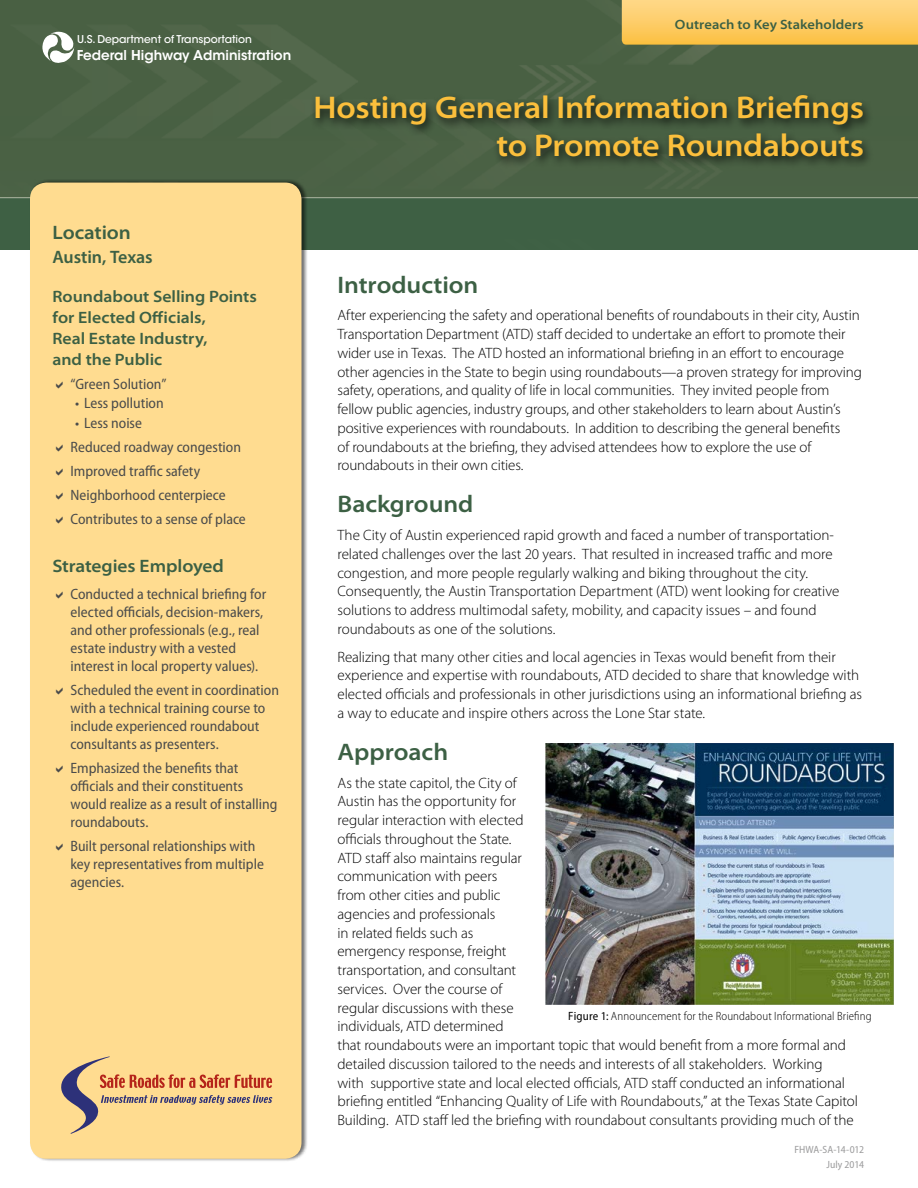
<style>
.page{position:relative;width:918px;height:1188px;background:#fff}
.page>*{position:absolute;margin:0;border:0;box-sizing:border-box;transform-origin:0 0}
.t1{font:600 semi-expanded 31.5px/37.5px "Myriad Pro";letter-spacing:-.01em;color:#fbbf3c;text-align:right}
.t2{font:600 semi-expanded 24px "Myriad Pro";letter-spacing:-.005em;color:#3c6044}
.t3{font:600 semi-expanded 19.5px "Myriad Pro";letter-spacing:-.005em;color:#3c6044}
.t4{font:600 semi-expanded 18px "Myriad Pro";letter-spacing:-.005em;color:#3c6044}
.t5{font:600 18px "Myriad Pro";letter-spacing:-.01em;color:#3c6044}
.t6{font:600 semi-expanded 16.5px/21px "Myriad Pro";color:#3c6044}
.t7{font:300 15px/18.8px "Myriad Pro";letter-spacing:-.005em;color:#000}
.t8{font:semi-condensed 15px/18px "Myriad Pro";color:#4a4b4b}
.t9{font:600 13.5px "ITC Avant Garde Std";color:#fff}
.t10{font:600 semi-expanded 13.5px "Myriad Pro";letter-spacing:.005em;color:#3c6044}
.t11{font:300 semi-condensed 12px "Myriad Pro";letter-spacing:.01em;color:#000}
.t12{font:500 10.8px "ITC Avant Garde Std";letter-spacing:-.005em;color:#fff}
.t13{font:semi-condensed 10.5px/15px "Myriad Pro";color:#9b9b9c;text-align:right}
.s1{font-weight:400}
</style>
<div class="page">
<img style="left:0;top:0;width:918px;height:197px">
<div style="left:0;top:198px;width:918px;height:52px;background:#3c6044"></div>
<hr style="left:0;top:197px;width:918px;height:1px;background:#aeb7a3">
<div style="left:29px;top:179px;width:279px;height:983px;background:#000;opacity:.56"></div>
<div style="left:30px;top:183px;width:272px;height:976px;background:#ffdc90;border-radius:16px"></div>
<svg style="left:622px;top:0;width:296px;height:45px;background:#fbcb66"></svg>
<svg style="left:61px;top:1056px;width:211px;height:78px"></svg>
<div style="left:311px;top:92px;width:563px;height:77px;background:#000;opacity:.75"></div>
<svg style="left:42px;top:29px;width:34px;height:36px"></svg>
<img style="left:546px;top:743px;width:348px;height:261px">
<p class="t12" style="left:77px;top:32px;width:176px">U.S. Department of Transportation</p>
<p class="t9" style="left:77px;top:46px;width:216px">Federal Highway Administration</p>
<p class="t10" style="left:675px;top:17px;width:190px">Outreach to Key Stakeholders</p>
<h1 class="t1" style="left:314px;top:89px;width:552px">Hosting General Information Briefings to Promote Roundabouts</h1>
<h3 class="t3" style="left:52px;top:221px;width:80px">Location</h3>
<p class="t5" style="left:52px;top:245px;width:102px">Austin, Texas</p>
<p class="t6" style="left:52px;top:286px;width:206px">Roundabout Selling Points for Elected Officials,<br>Real Estate Industry,<br>and the Public</p>
<p class="t8" style="left:70px;top:375px;width:98px">“Green Solution”</p>
<p class="t8" style="left:75px;top:395px;width:90px">• Less pollution</p>
<p class="t8" style="left:70px;top:411px;width:177px;line-height:24px;text-indent:4px">• Less noise<br>Reduced roadway congestion<br>Improved traffic safety<br>Neighborhood centerpiece<br>Contributes to a sense of place</p>
<p class="t4" style="left:52px;top:556px;width:173px">Strategies Employed</p>
<p class="t8" style="left:70px;top:586px;width:197px">Conducted a technical briefing for elected officials, decision-makers, and other professionals (e.g., real estate industry with a vested interest in local property values).</p>
<p class="t8" style="left:70px;top:682px;width:210px">Scheduled the event in coordination with a technical training course to include experienced roundabout consultants as presenters.</p>
<p class="t8" style="left:70px;top:760px;width:208px">Emphasized the benefits that officials and their constituents would realize as a result of installing roundabouts.</p>
<p class="t8" style="left:71px;top:838px;width:195px">Built personal relationships with key representatives from multiple agencies.</p>
<h2 class="t2" style="left:338px;top:271px;width:142px">Introduction</h2>
<p class="t7" style="left:338px;top:306px;width:526px">After experiencing the safety and operational benefits of roundabouts in their city, Austin Transportation Department (ATD) staff decided to undertake an effort to promote their wider use in Texas. The ATD hosted an informational briefing in an effort to encourage other agencies in the State to begin using roundabouts—a proven strategy for improving safety, operations, and quality of life in local communities. They invited people from fellow public agencies, industry groups, and other stakeholders to learn about Austin’s positive experiences with roundabouts. In addition to describing the general benefits<br>of roundabouts at the briefing, they advised attendees how to explore the use of roundabouts in their own cities.</p>
<h2 class="t2" style="left:338px;top:491px;width:137px">Background</h2>
<p class="t7" style="left:338px;top:526px;width:503px">The City of Austin experienced rapid growth and faced a number of transportation&shy;related challenges over the last 20 years. That resulted in increased traffic and more congestion, and more people regularly walking and biking throughout the city.<br>Consequently, the Austin Transportation Department (ATD) went looking for creative solutions to address multimodal safety, mobility, and capacity issues – and found roundabouts as one of the solutions.</p>
<p class="t7" style="left:338px;top:648px;width:526px">Realizing that many other cities and local agencies in Texas would benefit from their experience and expertise with roundabouts, ATD decided to share that knowledge with elected officials and professionals in other jurisdictions using an informational briefing as a way to educate and inspire others across the Lone Star state.</p>
<h2 class="t2" style="left:338px;top:739px;width:112px">Approach</h2>
<p class="t7" style="left:338px;top:774px;width:522px">As the state capitol, the City of<br>Austin has the opportunity for<br>regular interaction with elected<br>officials throughout the State.<br>ATD staff also maintains regular<br>communication with peers<br>from other cities and public<br>agencies and professionals<br>in related fields such as<br>emergency response, freight<br>transportation, and consultant<br>services. Over the course of<br>regular discussions with these<br>individuals, ATD determined<br>that roundabouts were an important topic that would benefit from a more formal and detailed discussion tailored to the needs and interests of all stakeholders. Working<br>with supportive state and local elected officials, ATD staff conducted an informational briefing entitled “Enhancing Quality of Life with Roundabouts,” at the Texas State Capitol Building. ATD staff led the briefing with roundabout consultants providing much of the</p>
<p class="t11" style="left:568px;top:1010px;width:305px"><span class="s1">Figure 1:</span> Announcement for the Roundabout Informational Briefing</p>
<p class="t13" style="left:795px;top:1142px;width:71px">FHWA-SA-14-012<br>July 2014</p>
</div>
